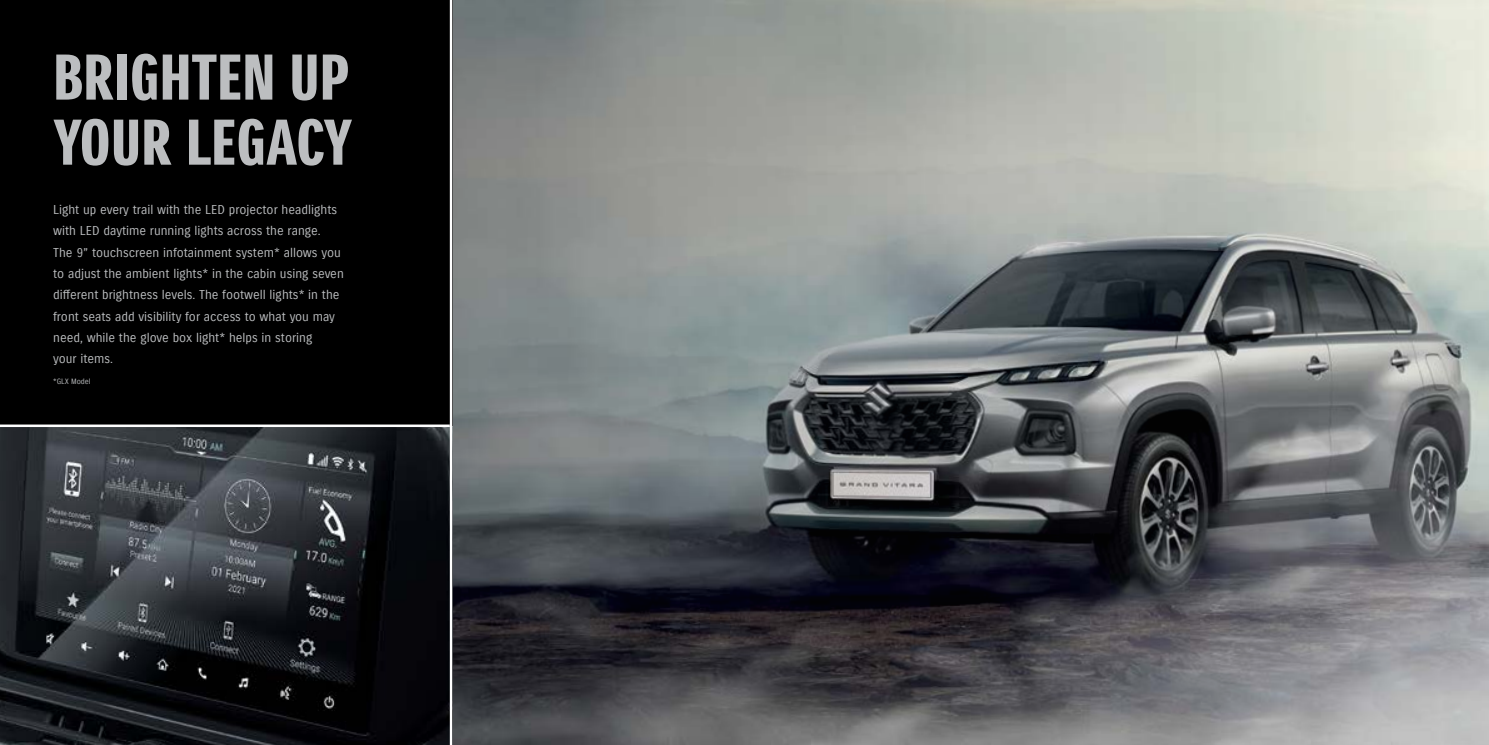
<style>
.page{position:relative;width:1489px;height:745px;background:#fff}
.page>*{position:absolute;margin:0;border:0;box-sizing:border-box;transform-origin:0 0}
.t1{font:62.5px/65px "Suzuki PRO Headline";letter-spacing:.01em;color:#bcbec0}
.t2{font:12.5px/21.2px "Suzuki PRO Regular";color:#bcbec0}
.t3{font:7.5px "Suzuki PRO Regular";color:#bcbec0}
</style>
<div class="page">
<img style="left:452px;top:0;width:1036px;height:744px">
<img style="left:0;top:427px;width:450px;height:317px">
<div style="left:0;top:0;width:452px;height:425px;background:#000"></div>
<hr style="left:0;top:424px;width:450px;height:3px;background:#fff">
<hr style="left:450px;top:0;width:2px;height:744px;background:#fff">
<h1 class="t1" style="left:53px;top:46px;width:300px">BRIGHTEN UP<br>YOUR LEGACY</h1>
<p class="t2" style="left:53px;top:199px;width:292px">Light up every trail with the LED projector headlights with LED daytime running lights across the range.<br>The 9” touchscreen infotainment system* allows you to adjust the ambient lights* in the cabin using seven different brightness levels. The footwell lights* in the front seats add visibility for access to what you may need, while the glove box light* helps in storing<br>your items.</p>
<p class="t3" style="left:53px;top:377px;width:39px">*GLX Model</p>
</div>
